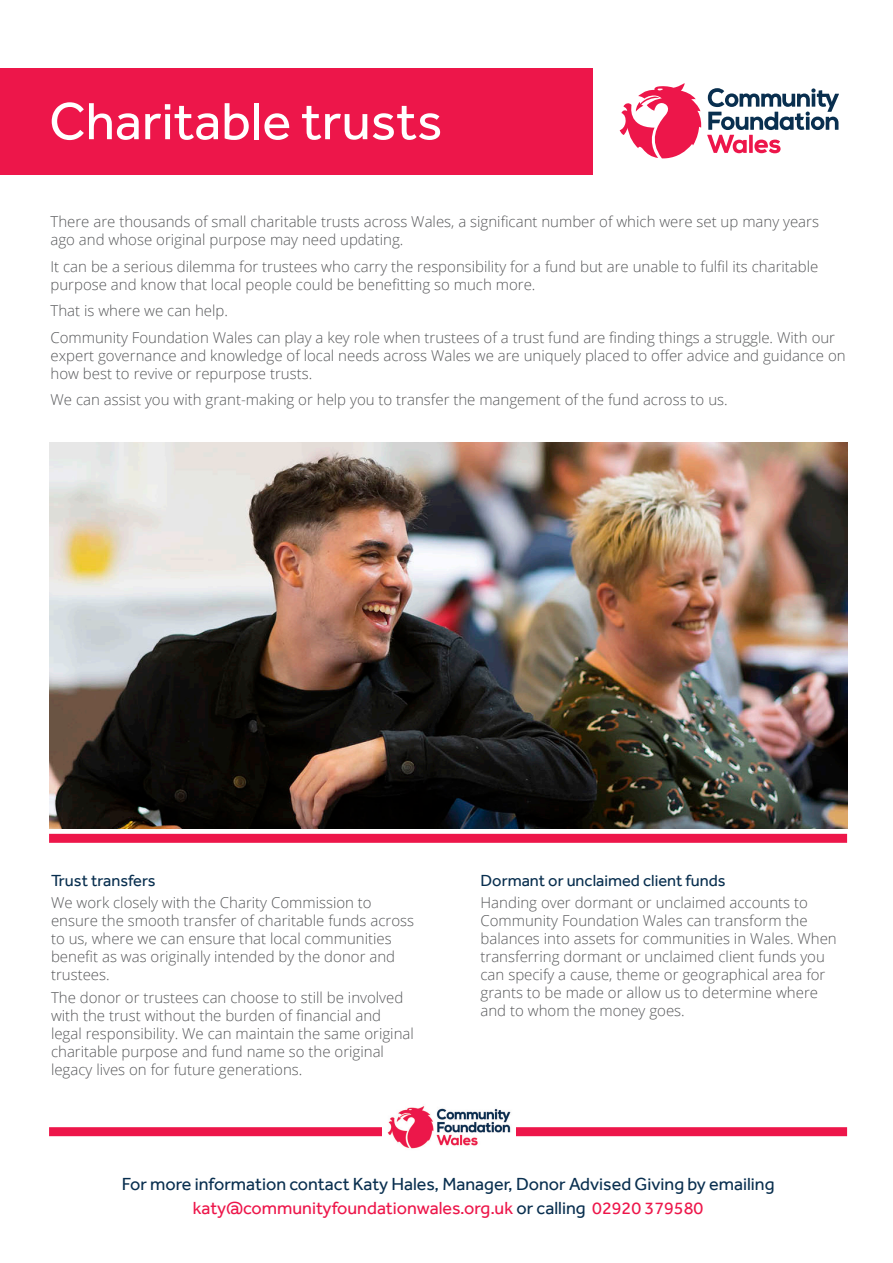
<style>
.page{position:relative;width:893px;height:1263px;background:#fff}
.page>*{position:absolute;margin:0;border:0;box-sizing:border-box;transform-origin:0 0}
.t1{font:54px "Effra";color:#fff}
.t2{font:18px "Effra";color:#092f4f}
.t3{font:18px "Effra";color:#ed164a}
.t4{font:16.5px "Effra";color:#092f4f}
.t5{font:300 15px/18px "Open Sans";color:#57585a}
.s1{color:#092f4f}
</style>
<div class="page">
<div style="left:0;top:68px;width:592px;height:106px;background:#ed164a"></div>
<div style="left:49px;top:1127px;width:798px;height:9px;background:#ed164a"></div>
<img style="left:382px;top:1106px;width:133px;height:43px">
<svg style="left:707px;top:88px;width:132px;height:65px"></svg>
<svg style="left:620px;top:83px;width:81px;height:75px"></svg>
<div style="left:49px;top:834px;width:798px;height:9px;background:#ed164a"></div>
<img style="left:49px;top:442px;width:798px;height:387px">
<p class="t1" style="left:49px;top:89px;width:395px">Charitable trusts</p>
<p class="t5" style="left:50px;top:212px;width:770px">There are thousands of small charitable trusts across Wales, a significant number of which were set up many years ago and whose original purpose may need updating.</p>
<p class="t5" style="left:50px;top:257px;width:769px">It can be a serious dilemma for trustees who carry the responsibility for a fund but are unable to fulfil its charitable purpose and know that local people could be benefitting so much more.</p>
<p class="t5" style="left:50px;top:302px;width:179px">That is where we can help.</p>
<p class="t5" style="left:50px;top:328px;width:797px">Community Foundation Wales can play a key role when trustees of a trust fund are finding things a struggle. With our expert governance and knowledge of local needs across Wales we are uniquely placed to offer advice and guidance on how best to revive or repurpose trusts.</p>
<p class="t5" style="left:50px;top:391px;width:679px">We can assist you with grant-making or help you to transfer the mangement of the fund across to us.</p>
<p class="t4" style="left:51px;top:871px;width:106px">Trust transfers</p>
<p class="t5" style="left:51px;top:893px;width:365px">We work closely with the Charity Commission to ensure the smooth transfer of charitable funds across to us, where we can ensure that local communities benefit as was originally intended by the donor and trustees.</p>
<p class="t5" style="left:51px;top:988px;width:364px">The donor or trustees can choose to still be involved with the trust without the burden of financial and legal responsibility. We can maintain the same original charitable purpose and fund name so the original legacy lives on for future generations.</p>
<p class="t4" style="left:480px;top:871px;width:247px">Dormant or unclaimed client funds</p>
<p class="t5" style="left:480px;top:893px;width:358px">Handing over dormant or unclaimed accounts to Community Foundation Wales can transform the balances into assets for communities in Wales. When transferring dormant or unclaimed client funds you can specify a cause, theme or geographical area for grants to be made or allow us to determine where and to whom the money goes.</p>
<p class="t2" style="left:122px;top:1173px;width:654px">For more information contact Katy Hales, Manager, Donor Advised Giving by emailing</p>
<p class="t3" style="left:193px;top:1197px;width:512px">katy@communityfoundationwales.org.uk <span class="s1">or calling</span> 02920 379580</p>
</div>
